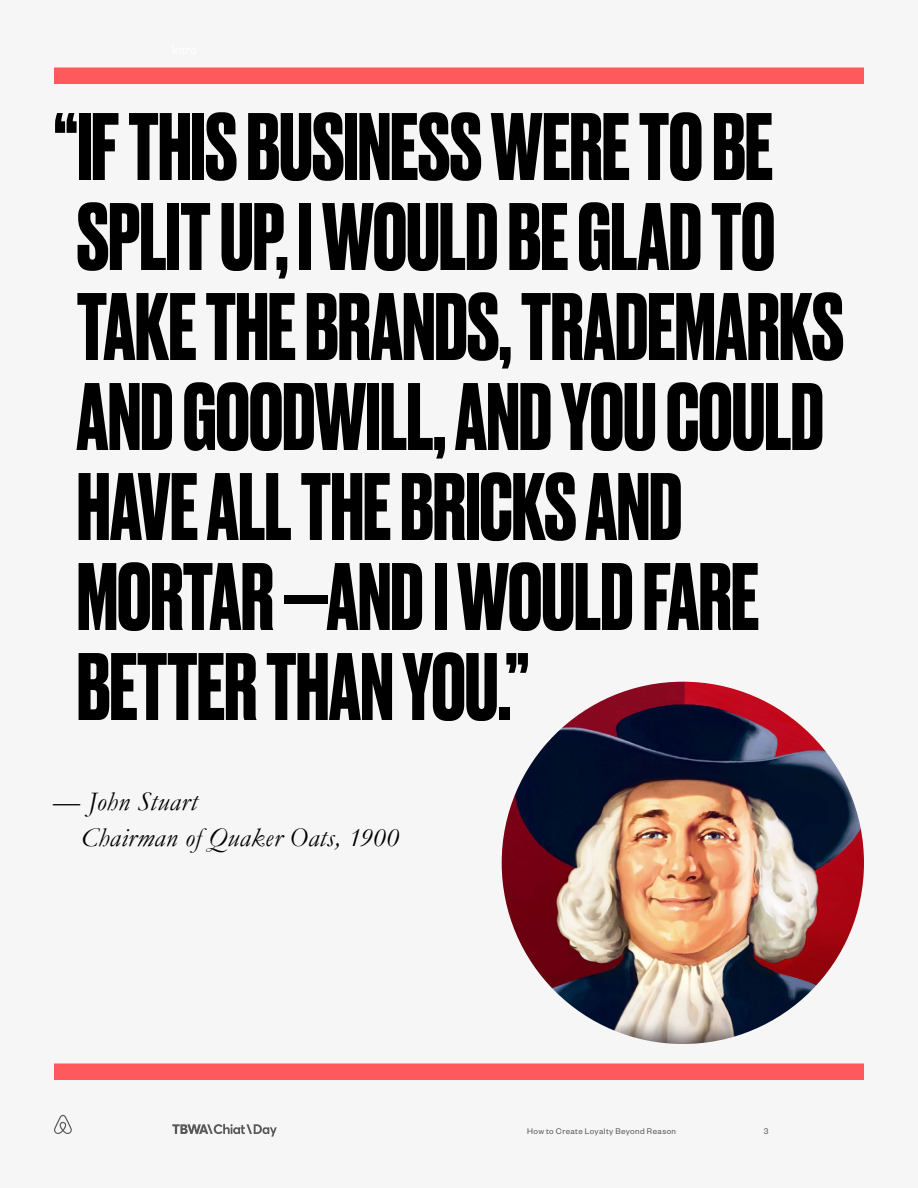
<style>
.page{position:relative;width:918px;height:1188px;background:#f6f6f6}
.page>*{position:absolute;margin:0;border:0;box-sizing:border-box;transform-origin:0 0}
.t1{font:700 90px/90px "Druk";letter-spacing:-.005em;color:#000}
.t2{font:italic 27px/36px "Garamond";letter-spacing:.015em;color:#000}
.t3{font:9px "Founders Grotesk";letter-spacing:.045em;color:#58595b}
</style>
<div class="page">
<svg style="left:172px;top:1124px;width:105px;height:13px"></svg>
<svg style="left:54px;top:1115px;width:18px;height:19px"></svg>
<img style="left:502px;top:682px;width:362px;height:362px;border-radius:181px">
<div style="left:54px;top:68px;width:810px;height:16px;background:#ff595e"></div>
<div style="left:54px;top:1064px;width:810px;height:16px;background:#ff595e"></div>
<p class="t1" style="left:54px;top:97px;width:791px">“IF THIS BUSINESS WERE TO BE<br>SPLIT UP, I WOULD BE GLAD TO<br>TAKE THE BRANDS, TRADEMARKS<br>AND GOODWILL, AND YOU COULD<br>HAVE ALL THE BRICKS AND<br>MORTAR —AND I WOULD FARE<br>BETTER THAN YOU.”</p>
<p class="t2" style="left:81px;top:783px;width:320px;text-indent:-28px">— John Stuart<br>Chairman of Quaker Oats, 1900</p>
<p class="t3" style="left:527px;top:1126px;width:150px">How to Create Loyalty Beyond Reason</p>
<p class="t3" style="left:764px;top:1126px;width:6px">3</p>
</div>
